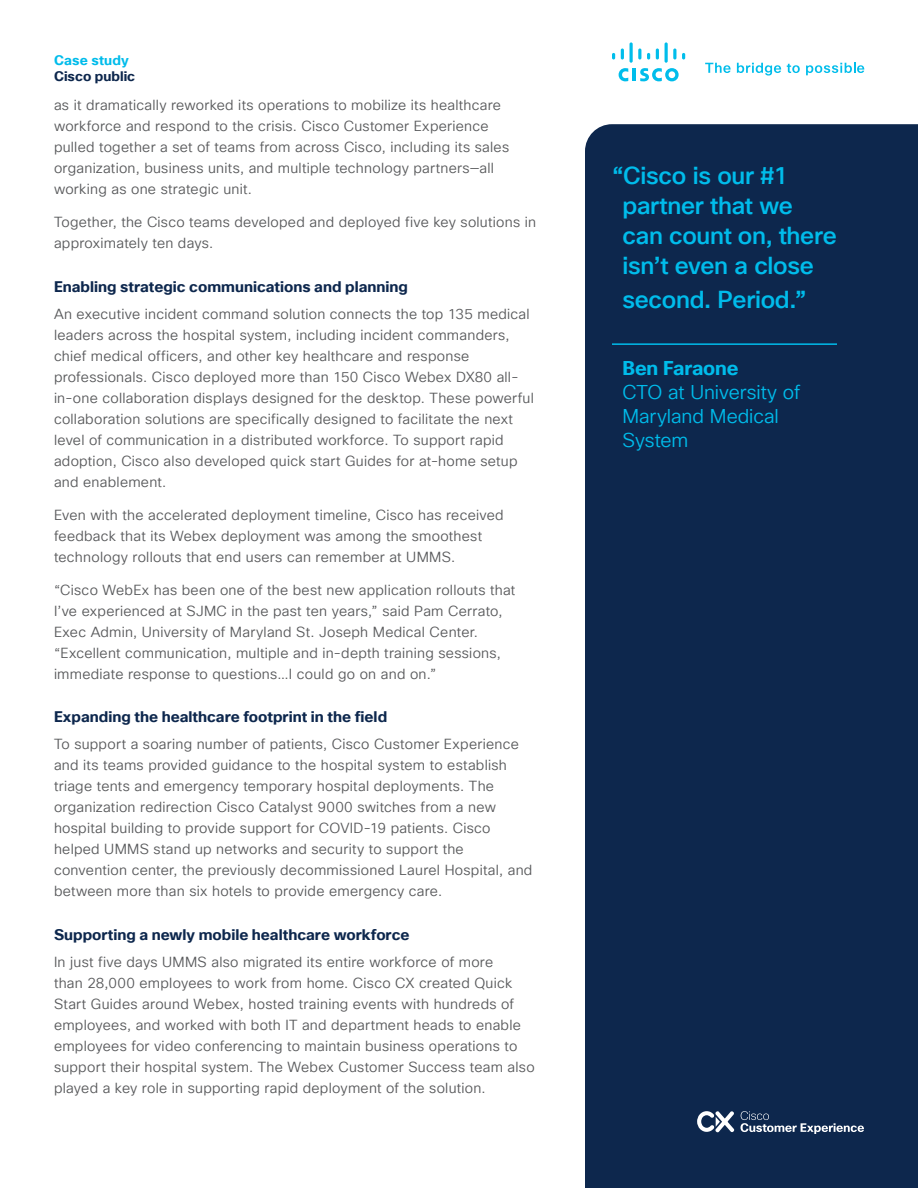
<style>
.page{position:relative;width:918px;height:1188px;background:#fff}
.page>*{position:absolute;margin:0;border:0;box-sizing:border-box;transform-origin:0 0}
.t1{font:500 24px/30px "Cisco Sans TT";letter-spacing:-.015em;color:#00bceb}
.t2{font:19.5px/24px "Cisco Sans TT Light";letter-spacing:-.005em;color:#00bceb}
.t3{font:700 19.5px "Cisco Sans TT";letter-spacing:-.01em;color:#00bceb}
.t4{font:700 15px "Cisco Sans TT";color:#0d274d}
.t5{font:14.25px/21px "Cisco Sans TT Light";letter-spacing:.02em;color:#58595b}
.t6{font:700 13.5px "Cisco Sans TT";color:#0d274d}
.t7{font:700 13.5px "Cisco Sans TT";letter-spacing:.015em;color:#00bceb}
</style>
<div class="page">
<svg style="left:619px;top:68px;width:60px;height:13px"></svg>
<svg style="left:612px;top:53px;width:3px;height:7px"></svg>
<svg style="left:621px;top:48px;width:3px;height:12px"></svg>
<hr style="left:630px;top:42px;width:3px;height:21px;background:#00bdeb;border-radius:2px">
<svg style="left:638px;top:48px;width:3px;height:12px"></svg>
<svg style="left:647px;top:53px;width:3px;height:7px"></svg>
<svg style="left:656px;top:48px;width:3px;height:12px"></svg>
<hr style="left:665px;top:42px;width:3px;height:21px;background:#00bdeb;border-radius:2px">
<svg style="left:673px;top:48px;width:3px;height:12px"></svg>
<svg style="left:682px;top:53px;width:3px;height:7px"></svg>
<svg style="left:705px;top:63px;width:26px;height:10px"></svg>
<svg style="left:737px;top:63px;width:44px;height:13px"></svg>
<svg style="left:787px;top:64px;width:13px;height:9px"></svg>
<svg style="left:806px;top:63px;width:58px;height:12px"></svg>
<div style="left:585px;top:124px;width:333px;height:1064px;background:#0d274d"></div>
<hr style="left:612px;top:343px;width:225px;height:2px;background:#00bceb">
<svg style="left:741px;top:1111px;width:123px;height:23px;background:#374c6c"></svg>
<svg style="left:697px;top:1111px;width:37px;height:22px"></svg>
<p class="t7" style="left:54px;top:51px;width:77px">Case study</p>
<p class="t6" style="left:54px;top:67px;width:83px">Cisco public</p>
<p class="t5" style="left:54px;top:95px;width:457px">as it dramatically reworked its operations to mobilize its healthcare workforce and respond to the crisis. Cisco Customer Experience pulled together a set of teams from across Cisco, including its sales organization, business units, and multiple technology partners—all working as one strategic unit.</p>
<p class="t5" style="left:54px;top:212px;width:484px">Together, the Cisco teams developed and deployed five key solutions in approximately ten days.</p>
<p class="t4" style="left:54px;top:276px;width:356px">Enabling strategic communications and planning</p>
<p class="t5" style="left:54px;top:304px;width:481px">An executive incident command solution connects the top 135 medical leaders across the hospital system, including incident commanders, chief medical officers, and other key healthcare and response professionals. Cisco deployed more than 150 Cisco Webex DX80 all&shy;in-one collaboration displays designed for the desktop. These powerful collaboration solutions are specifically designed to facilitate the next level of communication in a distributed workforce. To support rapid adoption, Cisco also developed quick start Guides for at-home setup and enablement.</p>
<p class="t5" style="left:54px;top:505px;width:451px">Even with the accelerated deployment timeline, Cisco has received feedback that its Webex deployment was among the smoothest technology rollouts that end users can remember at UMMS.</p>
<p class="t5" style="left:54px;top:580px;width:463px">“Cisco WebEx has been one of the best new application rollouts that I’ve experienced at SJMC in the past ten years,” said Pam Cerrato, Exec Admin, University of Maryland St. Joseph Medical Center. “Excellent communication, multiple and in-depth training sessions, immediate response to questions…I could go on and on.”</p>
<p class="t4" style="left:54px;top:707px;width:335px">Expanding the healthcare footprint in the field</p>
<p class="t5" style="left:54px;top:734px;width:480px">To support a soaring number of patients, Cisco Customer Experience and its teams provided guidance to the hospital system to establish triage tents and emergency temporary hospital deployments. The organization redirection Cisco Catalyst 9000 switches from a new hospital building to provide support for COVID-19 patients. Cisco helped UMMS stand up networks and security to support the convention center, the previously decommissioned Laurel Hospital, and between more than six hotels to provide emergency care.</p>
<p class="t4" style="left:54px;top:924px;width:357px">Supporting a newly mobile healthcare workforce</p>
<p class="t5" style="left:54px;top:952px;width:482px">In just five days UMMS also migrated its entire workforce of more<br>than 28,000 employees to work from home. Cisco CX created Quick Start Guides around Webex, hosted training events with hundreds of employees, and worked with both IT and department heads to enable employees for video conferencing to maintain business operations to support their hospital system. The Webex Customer Success team also played a key role in supporting rapid deployment of the solution.</p>
<h1 class="t1" style="left:622px;top:161px;width:216px;text-indent:-10px">“Cisco is our #1 partner that we can count on, there isn’t even a close</h1>
<h1 class="t1" style="left:622px;top:286px;width:186px">second. Period.”</h1>
<h2 class="t3" style="left:622px;top:355px;width:118px">Ben Faraone</h2>
<h2 class="t2" style="left:622px;top:381px;width:179px">CTO at University of<br>Maryland Medical<br>System</h2>
</div>
